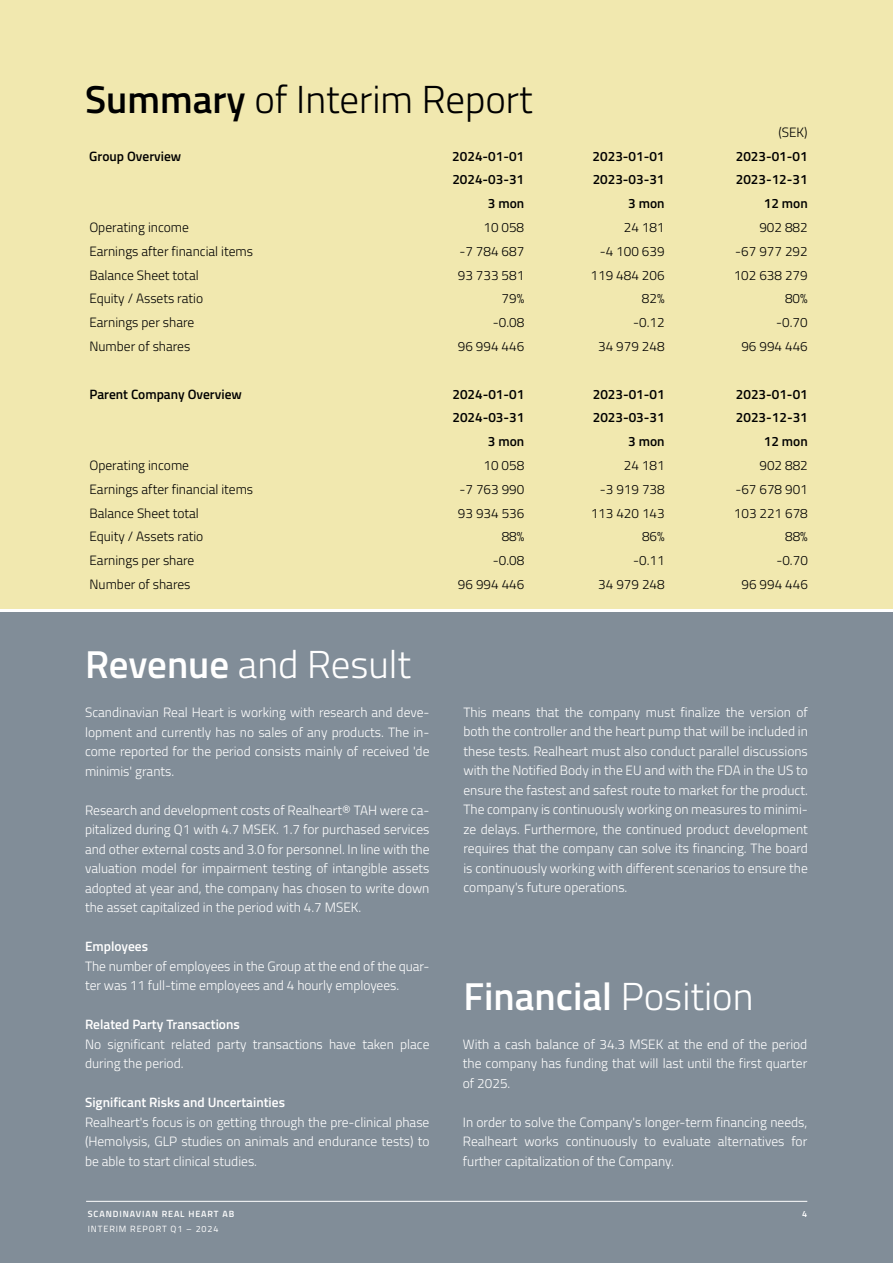
<style>
.page{position:relative;width:893px;height:1263px;background:#fff}
.page>*{position:absolute;margin:0;border:0;box-sizing:border-box;transform-origin:0 0}
.t1{font:300 39px "Titillium Web";color:#000}
.t2{font:600 39px "Titillium Web";color:#fff}
.t3{font:300 39px "Titillium Web";color:#fff}
.t4{font:300 13.5px/19.5px "Titillium Web";color:#fff;text-align:justify}
.t5{font:300 13.5px "Titillium Web";color:#000}
.t6{font:600 13.5px "Titillium Web";color:#000}
.t7{font:600 13.5px "Titillium Web";color:#fff}
.t8{font:600 9px "Titillium Web";letter-spacing:.1em;color:#fff}
.t9{font:9px "Titillium Web";letter-spacing:.1em;color:#fff}
.s1{font-weight:600}
.s2{font-weight:300}
</style>
<div class="page">
<div style="left:0;top:612px;width:893px;height:651px;background:#818d98"></div>
<div style="left:0;top:0;width:893px;height:608px;background:#f1e8af"></div>
<hr style="left:86px;top:1201px;width:721px;height:1px;background:#fff">
<h1 class="t1" style="left:85px;top:71px;width:449px"><span class="s1">Summary</span> of Interim Report</h1>
<p class="t5" style="left:778px;top:122px;width:31px">(SEK)</p>
<p class="t6" style="left:89px;top:146px;width:94px">Group Overview</p>
<p class="t6" style="left:452px;top:146px;width:73px">2024-01-01</p>
<p class="t6" style="left:593px;top:146px;width:73px">2023-01-01</p>
<p class="t6" style="left:736px;top:146px;width:73px">2023-01-01</p>
<p class="t6" style="left:452px;top:169px;width:73px">2024-03-31</p>
<p class="t6" style="left:593px;top:169px;width:73px">2023-03-31</p>
<p class="t6" style="left:736px;top:169px;width:73px">2023-12-31</p>
<p class="t6" style="left:488px;top:193px;width:38px">3 mon</p>
<p class="t6" style="left:628px;top:193px;width:38px">3 mon</p>
<p class="t6" style="left:764px;top:193px;width:45px">12 mon</p>
<p class="t5" style="left:89px;top:217px;width:101px">Operating income</p>
<p class="t5" style="left:483px;top:217px;width:42px">10 058</p>
<p class="t5" style="left:624px;top:217px;width:42px">24 181</p>
<p class="t5" style="left:759px;top:217px;width:50px">902 882</p>
<p class="t5" style="left:89px;top:241px;width:165px">Earnings after financial items</p>
<p class="t5" style="left:459px;top:241px;width:66px">-7 784 687</p>
<p class="t5" style="left:600px;top:241px;width:66px">-4 100 639</p>
<p class="t5" style="left:735px;top:241px;width:74px">-67 977 292</p>
<p class="t5" style="left:89px;top:265px;width:111px">Balance Sheet total</p>
<p class="t5" style="left:458px;top:265px;width:68px">93 733 581</p>
<p class="t5" style="left:591px;top:265px;width:75px">119 484 206</p>
<p class="t5" style="left:734px;top:265px;width:75px">102 638 279</p>
<p class="t5" style="left:89px;top:289px;width:115px">Equity / Assets ratio</p>
<p class="t5" style="left:502px;top:289px;width:24px">79%</p>
<p class="t5" style="left:642px;top:289px;width:24px">82%</p>
<p class="t5" style="left:785px;top:289px;width:24px">80%</p>
<p class="t5" style="left:89px;top:313px;width:106px">Earnings per share</p>
<p class="t5" style="left:493px;top:313px;width:33px">-0.08</p>
<p class="t5" style="left:633px;top:313px;width:33px">-0.12</p>
<p class="t5" style="left:776px;top:313px;width:33px">-0.70</p>
<p class="t5" style="left:89px;top:336px;width:102px">Number of shares</p>
<p class="t5" style="left:458px;top:336px;width:68px">96 994 446</p>
<p class="t5" style="left:598px;top:336px;width:68px">34 979 248</p>
<p class="t5" style="left:741px;top:336px;width:68px">96 994 446</p>
<p class="t6" style="left:89px;top:384px;width:154px">Parent Company Overview</p>
<p class="t6" style="left:452px;top:384px;width:73px">2024-01-01</p>
<p class="t6" style="left:593px;top:384px;width:73px">2023-01-01</p>
<p class="t6" style="left:736px;top:384px;width:73px">2023-01-01</p>
<p class="t6" style="left:452px;top:407px;width:73px">2024-03-31</p>
<p class="t6" style="left:593px;top:407px;width:73px">2023-03-31</p>
<p class="t6" style="left:736px;top:407px;width:73px">2023-12-31</p>
<p class="t6" style="left:488px;top:431px;width:38px">3 mon</p>
<p class="t6" style="left:628px;top:431px;width:38px">3 mon</p>
<p class="t6" style="left:764px;top:431px;width:45px">12 mon</p>
<p class="t5" style="left:89px;top:455px;width:101px">Operating income</p>
<p class="t5" style="left:484px;top:455px;width:42px">10 058</p>
<p class="t5" style="left:624px;top:455px;width:42px">24 181</p>
<p class="t5" style="left:759px;top:455px;width:50px">902 882</p>
<p class="t5" style="left:89px;top:479px;width:165px">Earnings after financial items</p>
<p class="t5" style="left:459px;top:479px;width:66px">-7 763 990</p>
<p class="t5" style="left:600px;top:479px;width:66px">-3 919 738</p>
<p class="t5" style="left:735px;top:479px;width:74px">-67 678 901</p>
<p class="t5" style="left:89px;top:503px;width:111px">Balance Sheet total</p>
<p class="t5" style="left:458px;top:503px;width:68px">93 934 536</p>
<p class="t5" style="left:591px;top:503px;width:75px">113 420 143</p>
<p class="t5" style="left:734px;top:503px;width:75px">103 221 678</p>
<p class="t5" style="left:89px;top:527px;width:115px">Equity / Assets ratio</p>
<p class="t5" style="left:502px;top:527px;width:24px">88%</p>
<p class="t5" style="left:642px;top:527px;width:24px">86%</p>
<p class="t5" style="left:785px;top:527px;width:24px">88%</p>
<p class="t5" style="left:90px;top:551px;width:106px">Earnings per share</p>
<p class="t5" style="left:493px;top:551px;width:33px">-0.08</p>
<p class="t5" style="left:633px;top:551px;width:33px">-0.11</p>
<p class="t5" style="left:776px;top:551px;width:33px">-0.70</p>
<p class="t5" style="left:90px;top:574px;width:102px">Number of shares</p>
<p class="t5" style="left:458px;top:574px;width:68px">96 994 446</p>
<p class="t5" style="left:598px;top:574px;width:68px">34 979 248</p>
<p class="t5" style="left:741px;top:574px;width:68px">96 994 446</p>
<h1 class="t3" style="left:85px;top:636px;width:328px"><span class="s1">Revenue</span> and Result</h1>
<p class="t4" style="left:85px;top:702px;width:346px">Scandinavian Real Heart is working with research and deve&shy;lopment and currently has no sales of any products. The in&shy;come reported for the period consists mainly of received 'de minimis' grants.</p>
<p class="t4" style="left:85px;top:799px;width:346px">Research and development costs of Realheart® TAH were ca&shy;pitalized during Q1 with 4.7 MSEK. 1.7 for purchased services and other external costs and 3.0 for personnel. In line with the valuation model for impairment testing of intangible assets adopted at year and, the company has chosen to write down the asset capitalized in the period with 4.7 MSEK.</p>
<p class="t7" style="left:85px;top:936px;width:65px">Employees</p>
<p class="t4" style="left:85px;top:955px;width:346px">The number of employees in the Group at the end of the quar&shy;ter was 11 full-time employees and 4 hourly employees.</p>
<p class="t7" style="left:85px;top:1014px;width:156px">Related Party Transactions</p>
<p class="t4" style="left:85px;top:1033px;width:346px">No significant related party transactions have taken place during the period.</p>
<p class="t7" style="left:85px;top:1092px;width:201px">Significant Risks and Uncertainties</p>
<p class="t4" style="left:85px;top:1111px;width:346px">Realheart's focus is on getting through the pre-clinical phase (Hemolysis, GLP studies on animals and endurance tests) to be able to start clinical studies.</p>
<p class="t4" style="left:463px;top:702px;width:346px">This means that the company must finalize the version of both the controller and the heart pump that will be included in these tests. Realheart must also conduct parallel discussions with the Notified Body in the EU and with the FDA in the US to ensure the fastest and safest route to market for the product.<br>The company is continuously working on measures to minimi&shy;ze delays. Furthermore, the continued product development requires that the company can solve its financing. The board is continuously working with different scenarios to ensure the company's future operations.</p>
<h1 class="t2" style="left:463px;top:967px;width:292px">Financial <span class="s2">Position</span></h1>
<p class="t4" style="left:463px;top:1033px;width:346px">With a cash balance of 34.3 MSEK at the end of the period the company has funding that will last until the first quarter of 2025.</p>
<p class="t4" style="left:463px;top:1111px;width:346px">In order to solve the Company's longer-term financing needs, Realheart works continuously to evaluate alternatives for further capitalization of the Company.</p>
<p class="t8" style="left:88px;top:1207px;width:148px">SCANDINAVIAN REAL HEART AB</p>
<p class="t8" style="left:802px;top:1207px;width:7px">4</p>
<p class="t9" style="left:88px;top:1222px;width:132px">INTERIM REPORT Q1 – 2024</p>
</div>
